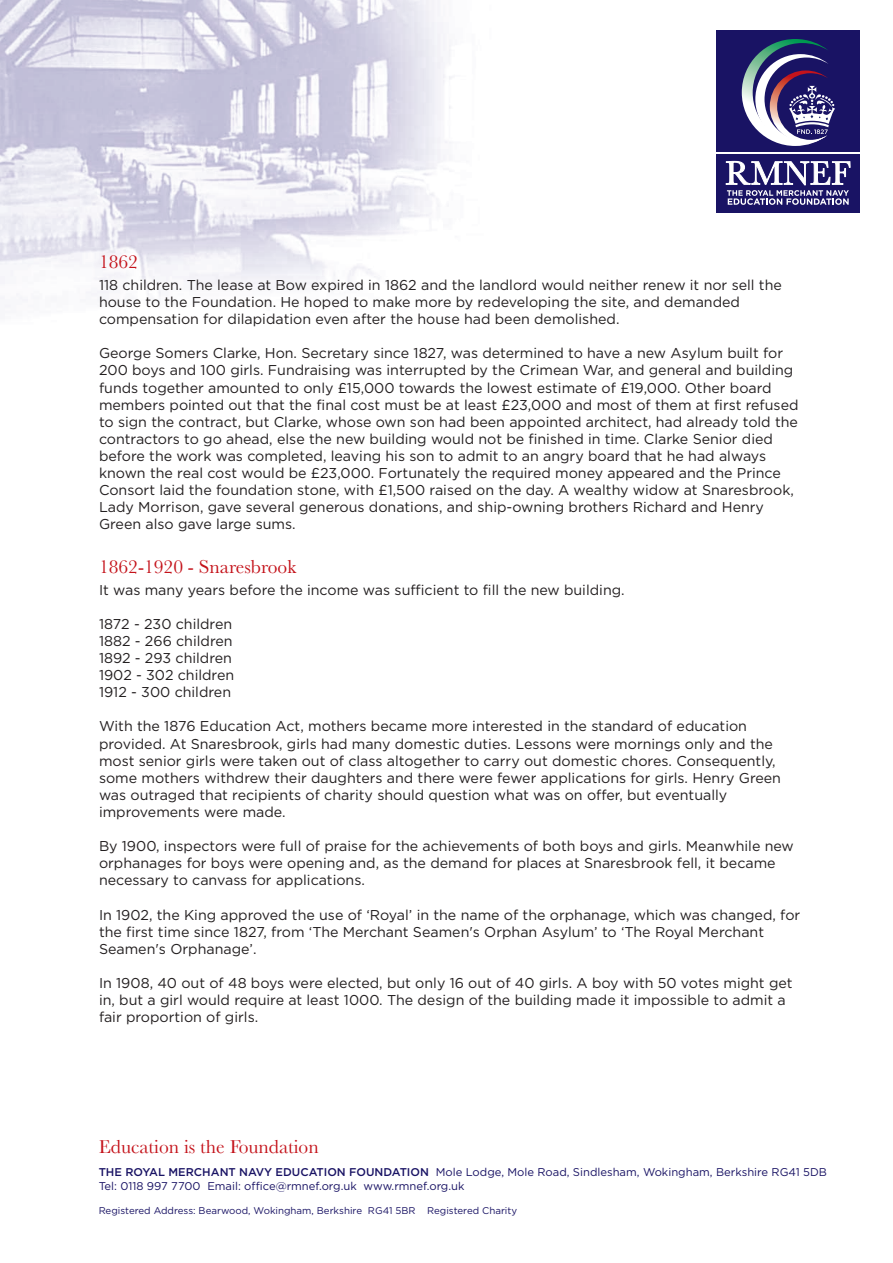
<style>
.page{position:relative;width:893px;height:1263px;background:#fff}
.page>*{position:absolute;margin:0;border:0;box-sizing:border-box;transform-origin:0 0}
.t1{font:19.5px "Baskerville";color:#c4121a}
.t2{font:14.25px/17.1px "Gotham";color:#231f20}
.t3{font:11.25px/13.5px "Gotham";color:#191364}
.t4{font:9.75px "Gotham";color:#191364}
.s1{font-weight:500}
</style>
<div class="page">
<img style="left:0;top:0;width:452px;height:307px">
<div style="left:716px;top:154px;width:144px;height:58px;background:#191364"></div>
<div style="left:716px;top:31px;width:144px;height:121px;background:#191364"></div>
<svg style="left:726px;top:161px;width:124px;height:44px"></svg>
<svg style="left:742px;top:39px;width:93px;height:107px"></svg>
<h1 class="t1" style="left:99px;top:250px;width:40px">1862</h1>
<p class="t2" style="left:99px;top:276px;width:684px">118 children. The lease at Bow expired in 1862 and the landlord would neither renew it nor sell the house to the Foundation. He hoped to make more by redeveloping the site, and demanded compensation for dilapidation even after the house had been demolished.</p>
<p class="t2" style="left:99px;top:345px;width:701px">George Somers Clarke, Hon. Secretary since 1827, was determined to have a new Asylum built for 200 boys and 100 girls. Fundraising was interrupted by the Crimean War, and general and building funds together amounted to only £15,000 towards the lowest estimate of £19,000. Other board members pointed out that the final cost must be at least £23,000 and most of them at first refused to sign the contract, but Clarke, whose own son had been appointed architect, had already told the contractors to go ahead, else the new building would not be finished in time. Clarke Senior died before the work was completed, leaving his son to admit to an angry board that he had always known the real cost would be £23,000. Fortunately the required money appeared and the Prince Consort laid the foundation stone, with £1,500 raised on the day. A wealthy widow at Snaresbrook, Lady Morrison, gave several generous donations, and ship-owning brothers Richard and Henry Green also gave large sums.</p>
<h1 class="t1" style="left:99px;top:555px;width:199px">1862-1920 - Snaresbrook</h1>
<p class="t2" style="left:99px;top:581px;width:527px">It was many years before the income was sufficient to fill the new building.</p>
<p class="t2" style="left:99px;top:615px;width:137px">1872 - 230 children<br>1882 - 266 children<br>1892 - 293 children<br>1902 - 302 children<br>1912 - 300 children</p>
<p class="t2" style="left:99px;top:718px;width:684px">With the 1876 Education Act, mothers became more interested in the standard of education provided. At Snaresbrook, girls had many domestic duties. Lessons were mornings only and the most senior girls were taken out of class altogether to carry out domestic chores. Consequently, some mothers withdrew their daughters and there were fewer applications for girls. Henry Green was outraged that recipients of charity should question what was on offer, but eventually improvements were made.</p>
<p class="t2" style="left:99px;top:838px;width:696px">By 1900, inspectors were full of praise for the achievements of both boys and girls. Meanwhile new orphanages for boys were opening and, as the demand for places at Snaresbrook fell, it became necessary to canvass for applications.</p>
<p class="t2" style="left:99px;top:906px;width:703px">In 1902, the King approved the use of ‘Royal’ in the name of the orphanage, which was changed, for the first time since 1827, from ‘The Merchant Seamen's Orphan Asylum’ to ‘The Royal Merchant<br>Seamen's Orphanage’.</p>
<p class="t2" style="left:99px;top:974px;width:695px">In 1908, 40 out of 48 boys were elected, but only 16 out of 40 girls. A boy with 50 votes might get in, but a girl would require at least 1000. The design of the building made it impossible to admit a fair proportion of girls.</p>
<h1 class="t1" style="left:99px;top:1136px;width:222px">Education is the Foundation</h1>
<p class="t3" style="left:99px;top:1165px;width:730px"><span class="s1">THE ROYAL MERCHANT NAVY EDUCATION FOUNDATION</span> Mole Lodge, Mole Road, Sindlesham, Wokingham, Berkshire RG41 5DB<br>Tel: 0118 997 7700 Email: office@rmnef.org.uk www.rmnef.org.uk</p>
<p class="t4" style="left:99px;top:1205px;width:420px">Registered Address: Bearwood, Wokingham, Berkshire RG41 5BR Registered Charity</p>
</div>
